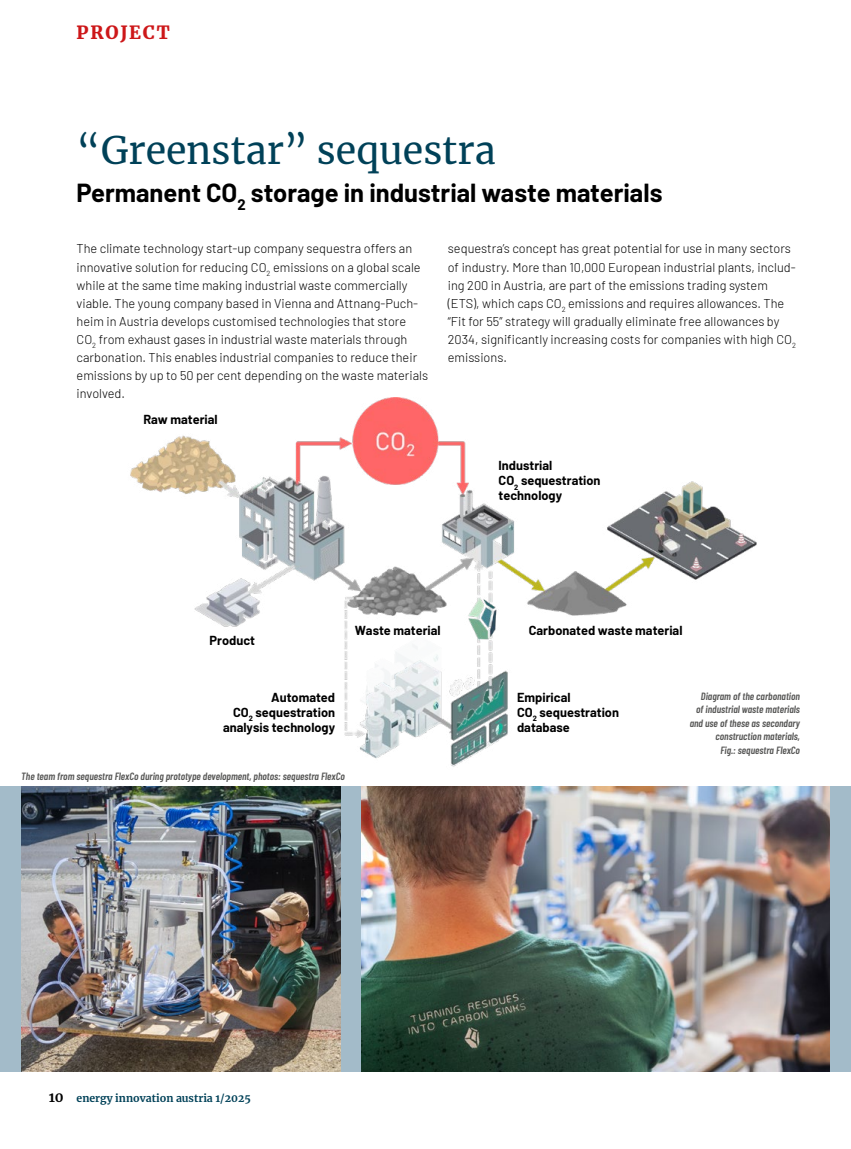
<style>
.page{position:relative;width:851px;height:1149px;background:#fff}
.page>*{position:absolute;margin:0;border:0;box-sizing:border-box;transform-origin:0 0}
.H1_Headline_schwarz{font:37.5px "Merriweather";color:#004158}
.Subhead_blau{font:700 25.5px "Barlow";color:#000}
.Kapitel_rechts{font:900 18px "Merriweather";letter-spacing:.1em;color:#cd1719}
.Fliesstext_schwarz{font:300 12.75px/18px "Barlow";color:#000}
.t1{font:700 12.75px/15px "Barlow";color:#000}
.Bildtext_links{font:italic 600 10.5px/13.5px "Barlow Condensed";color:#575756;text-align:right}
.t2{font:700 10.5px "Merriweather";color:#004158}
.s1{font-size:13.5px;color:#000}
</style>
<div class="page">
<div style="left:0;top:786px;width:850px;height:285px;background:#a3bbc9"></div>
<img style="left:21px;top:786px;width:319px;height:285px">
<img style="left:361px;top:786px;width:468px;height:285px">
<img style="left:130px;top:397px;width:627px;height:370px">
<p class="Kapitel_rechts" style="left:77px;top:20px;width:95px">PROJECT</p>
<p class="H1_Headline_schwarz" style="left:77px;top:124px;width:420px">“Greenstar” sequestra</p>
<p class="Subhead_blau" style="left:77px;top:174px;width:587px">Permanent CO<sub>2</sub> storage in industrial waste materials</p>
<p class="Fliesstext_schwarz" style="left:448px;top:239px;width:349px">sequestra’s concept has great potential for use in many sectors of industry. More than 10,000 European industrial plants, includ&shy;ing 200 in Austria, are part of the emissions trading system (ETS), which caps CO<sub>2</sub> emissions and requires allowances. The “Fit for 55” strategy will gradually eliminate free allowances by 2034, significantly increasing costs for companies with high CO<sub>2 </sub>emissions.</p>
<p class="Fliesstext_schwarz" style="left:77px;top:239px;width:353px">The climate technology start-up company sequestra offers an innovative solution for reducing CO<sub>2</sub> emissions on a global scale while at the same time making industrial waste commercially viable. The young company based in Vienna and Attnang-Puch&shy;heim in Austria develops customised technologies that store CO<sub>2</sub> from exhaust gases in industrial waste materials through carbonation. This enables industrial companies to reduce their emissions by up to 50 per cent depending on the waste materials involved.</p>
<p class="t1" style="left:143px;top:411px;width:76px">Raw material</p>
<p class="t1" style="left:498px;top:457px;width:103px">Industrial<br>CO<sub>2</sub> sequestration technology</p>
<p class="t1" style="left:209px;top:631px;width:47px">Product</p>
<p class="t1" style="left:355px;top:621px;width:87px">Waste material</p>
<p class="t1" style="left:528px;top:621px;width:155px">Carbonated waste material</p>
<p class="t1" style="left:223px;top:688px;width:114px;text-align:right">Automated<br>CO<sub>2</sub> sequestration analysis technology</p>
<p class="Bildtext_links" style="left:21px;top:768px;width:325px">The team from sequestra FlexCo during prototype development, photos: sequestra FlexCo</p>
<p class="t1" style="left:517px;top:688px;width:103px">Empirical<br>CO<sub>2</sub> sequestration database</p>
<p class="Bildtext_links" style="left:689px;top:688px;width:112px">Diagram of the carbonation<br>of industrial waste materials and use of these as secondary construction materials,<br>Fig.: sequestra FlexCo</p>
<p class="t2" style="left:49px;top:1090px;width:203px"><span class="s1">10</span> energy innovation austria 1/2025</p>
</div>
